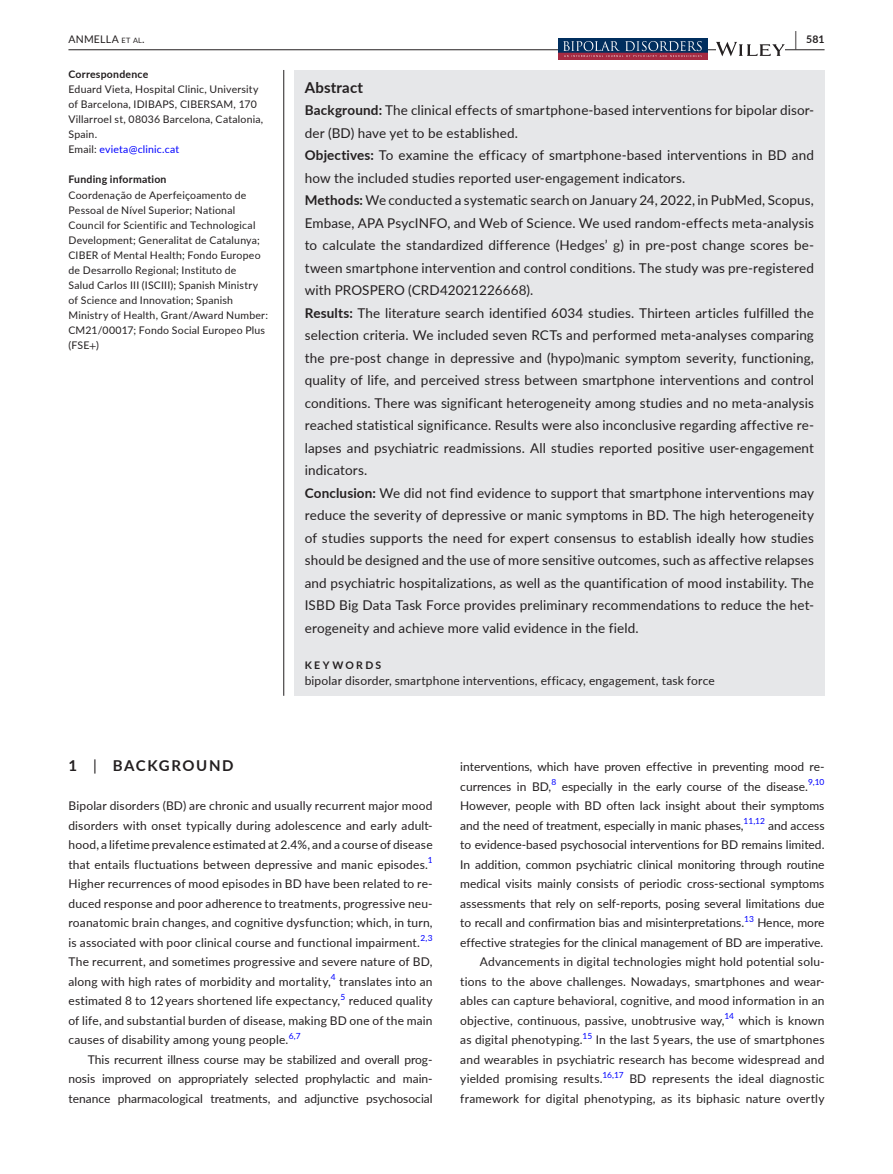
<style>
.page{position:relative;width:893px;height:1174px;background:#fff}
.page>*{position:absolute;margin:0;border:0;box-sizing:border-box;transform-origin:0 0}
.t1{font:700 15px "Lato";letter-spacing:.105em;color:#231f20}
.t2{font:700 15px "Lato";letter-spacing:.015em;color:#231f20}
.t3{font:13.5px/22.5px "Lato";letter-spacing:.01em;color:#231f20}
.t4{font:12px/19.5px "Lato";letter-spacing:.01em;color:#231f20;text-align:justify}
.t5{font:10.5px/15px "Lato";letter-spacing:.02em;color:#231f20}
.t6{font:700 10.5px "Lato";letter-spacing:.02em;color:#231f20}
.t7{font:700 10.5px "Lato";letter-spacing:.22em;color:#231f20}
.t8{font:8.4px "Lato";color:#00f}
.s1{font-size:7.35px}
.s2{font-size:19.5px}
.s3{color:#00f}
.s4{font-family:"STIX"}
.s5{font-weight:700}
.s6{font-weight:400}
</style>
<div class="page">
<hr style="left:68px;top:49px;width:756px;height:1px;background:#231f20">
<img style="left:559px;top:38px;width:149px;height:22px">
<svg style="left:716px;top:42px;width:69px;height:14px"></svg>
<div style="left:294px;top:70px;width:530px;height:626px;background:#e6e7e9"></div>
<hr style="left:283px;top:70px;width:1px;height:626px;background:#231f20">
<p class="t5" style="left:68px;top:31px;width:78px">ANMELLA <span class="s1">et al</span>.</p>
<p class="t6" style="left:795px;top:31px;width:31px"><span class="s2">|</span> 581</p>
<p class="t6" style="left:68px;top:67px;width:81px">Correspondence</p>
<p class="t5" style="left:68px;top:82px;width:196px">Eduard Vieta, Hospital Clinic, University of Barcelona, IDIBAPS, CIBERSAM, 170<br>Villarroel st, 08036 Barcelona, Catalonia,<br>Spain.<br>Email: <span class="s3">evieta@clinic.cat</span></p>
<p class="t6" style="left:68px;top:172px;width:100px">Funding information</p>
<p class="t5" style="left:68px;top:187px;width:201px">Coordenação de Aperfeiçoamento de Pessoal de Nível Superior; National Council for Scientific and Technological Development; Generalitat de Catalunya; CIBER of Mental Health; Fondo Europeo de Desarrollo Regional; Instituto de<br>Salud Carlos III (ISCIII); Spanish Ministry of Science and Innovation; Spanish Ministry of Health, Grant/Award Number:<br>CM21/00017; Fondo Social Europeo Plus (FSE<span class="s4">+</span>)</p>
<p class="t2" style="left:305px;top:76px;width:60px">Abstract</p>
<p class="t3" style="left:305px;top:98px;width:511px"><span class="s5">Background:</span> The clinical effects of smartphone-based interventions for bipolar disor&shy;der (BD) have yet to be established.<br><span class="s5">Objectives:</span> To examine the efficacy of smartphone-based interventions in BD and how the included studies reported user-engagement indicators.<br><span class="s5">Methods:</span> We conducted a systematic search on January 24, 2022, in PubMed, Scopus, Embase, APA PsycINFO, and Web of Science. We used random-effects meta-analysis to calculate the standardized difference (Hedges’ g) in pre-post change scores be&shy;tween smartphone intervention and control conditions. The study was pre-registered with PROSPERO (CRD42021226668).<br><span class="s5">Results:</span> The literature search identified 6034 studies. Thirteen articles fulfilled the selection criteria. We included seven RCTs and performed meta-analyses comparing the pre-post change in depressive and (hypo)manic symptom severity, functioning, quality of life, and perceived stress between smartphone interventions and control conditions. There was significant heterogeneity among studies and no meta-analysis reached statistical significance. Results were also inconclusive regarding affective re&shy;lapses and psychiatric readmissions. All studies reported positive user-engagement indicators.<br><span class="s5">Conclusion:</span> We did not find evidence to support that smartphone interventions may reduce the severity of depressive or manic symptoms in BD. The high heterogeneity of studies supports the need for expert consensus to establish ideally how studies should be designed and the use of more sensitive outcomes, such as affective relapses and psychiatric hospitalizations, as well as the quantification of mood instability. The ISBD Big Data Task Force provides preliminary recommendations to reduce the het&shy;erogeneity and achieve more valid evidence in the field.</p>
<p class="t7" style="left:305px;top:657px;width:78px">KEYWORDS</p>
<p class="t4" style="left:305px;top:670px;width:412px">bipolar disorder, smartphone interventions, efficacy, engagement, task force</p>
<p class="t1" style="left:68px;top:755px;width:167px">1 <span class="s6">|</span> BACKGROUND</p>
<p class="t4" style="left:68px;top:795px;width:366px">Bipolar disorders (BD) are chronic and usually recurrent major mood disorders with onset typically during adolescence and early adult&shy;hood, a lifetime prevalence estimated at 2.4%, and a course of disease that entails fluctuations between depressive and manic episodes.</p>
<p class="t8" style="left:428px;top:854px;width:6px">1</p>
<p class="t4" style="left:68px;top:873px;width:366px">Higher recurrences of mood episodes in BD have been related to re&shy;duced response and poor adherence to treatments, progressive neu&shy;roanatomic brain changes, and cognitive dysfunction; which, in turn, is associated with poor clinical course and functional impairment.</p>
<p class="t8" style="left:420px;top:932px;width:14px">2,3</p>
<p class="t4" style="left:68px;top:951px;width:366px">The recurrent, and sometimes progressive and severe nature of BD, along with high rates of morbidity and mortality,<sup>4</sup> translates into an estimated 8 to 12 years shortened life expectancy,<sup>5</sup> reduced quality of life, and substantial burden of disease, making BD one of the main causes of disability among young people.<sup>6,7</sup></p>
<p class="t4" style="left:68px;top:1049px;width:366px;text-indent:20px">This recurrent illness course may be stabilized and overall prog&shy;nosis improved on appropriately selected prophylactic and main&shy;tenance pharmacological treatments, and adjunctive psychosocial</p>
<p class="t4" style="left:460px;top:756px;width:366px">interventions, which have proven effective in preventing mood re&shy;currences in BD,</p>
<p class="t8" style="left:551px;top:776px;width:6px">8</p>
<p class="t4" style="left:562px;top:776px;width:248px">especially in the early course of the disease.</p>
<p class="t8" style="left:808px;top:776px;width:18px">9,10</p>
<p class="t4" style="left:460px;top:795px;width:366px">However, people with BD often lack insight about their symptoms and the need of treatment, especially in manic phases,</p>
<p class="t8" style="left:744px;top:815px;width:23px">11,12</p>
<p class="t4" style="left:460px;top:815px;width:366px;text-indent:308px">and access to evidence-based psychosocial interventions for BD remains limited.<br>In addition, common psychiatric clinical monitoring through routine medical visits mainly consists of periodic cross-sectional symptoms assessments that rely on self-reports, posing several limitations due to recall and confirmation bias and misinterpretations.</p>
<p class="t8" style="left:744px;top:913px;width:11px">13</p>
<p class="t4" style="left:460px;top:912px;width:366px;text-align:right">Hence, more<br>effective strategies for the clinical management of BD are imperative.<br>Advancements in digital technologies might hold potential solu&shy;tions to the above challenges. Nowadays, smartphones and wear&shy;ables can capture behavioral, cognitive, and mood information in an objective, continuous, passive, unobtrusive way,<sup>14</sup> which is known as digital phenotyping.<sup>15</sup> In the last 5 years, the use of smartphones and wearables in psychiatric research has become widespread and yielded promising results.<sup>16,17</sup> BD represents the ideal diagnostic framework for digital phenotyping, as its biphasic nature overtly</p>
</div>
